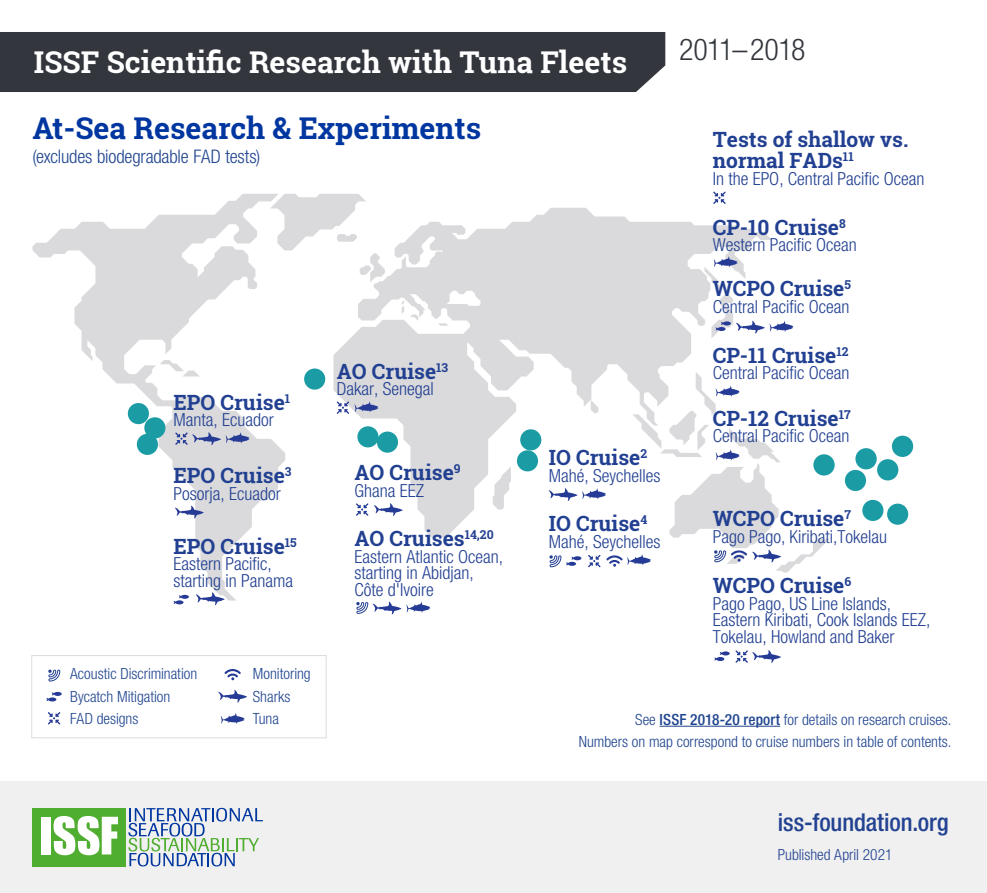
<style>
.page{position:relative;width:987px;height:893px;background:#fff}
.page>*{position:absolute;margin:0;border:0;box-sizing:border-box;transform-origin:0 0}
.t1{font:700 30px "Roboto Slab";color:#fff}
.t2{font:700 30px "Roboto Slab";color:#0036a0}
.t3{font:300 condensed 30px "Helvetica Neue LT Std";letter-spacing:-.015em;color:#33373d}
.t4{font:500 condensed 24.6px "Helvetica Neue LT Std";letter-spacing:-.005em;color:#234392}
.t5{font:700 21px/21px "Roboto Slab";color:#224092}
.t6{font:300 condensed 18.75px "Helvetica Neue LT Std";letter-spacing:-.01em;color:#20458f}
.t7{font:300 condensed 18px/16.5px "Helvetica Neue LT Std";color:#224092}
.t8{font:300 condensed 15.45px/22.5px "Helvetica Neue LT Std";color:#20458f}
.t9{font:300 condensed 15.45px "Helvetica Neue LT Std";color:#234392}
.t10{font:700 12.3px "Roboto Slab";color:#224092}
.s1{font-weight:500}
</style>
<div class="page">
<svg style="left:32px;top:194px;width:798px;height:406px"></svg>
<div style="left:144px;top:417px;width:21px;height:21px;background:#1b9ca5;border-radius:50%"></div>
<div style="left:520px;top:429px;width:21px;height:21px;background:#1b9ca5;border-radius:50%"></div>
<div style="left:517px;top:450px;width:21px;height:21px;background:#1b9ca5;border-radius:50%"></div>
<div style="left:357px;top:426px;width:21px;height:21px;background:#1b9ca5;border-radius:50%"></div>
<div style="left:862px;top:500px;width:21px;height:21px;background:#1b9ca5;border-radius:50%"></div>
<div style="left:137px;top:434px;width:21px;height:21px;background:#1b9ca5;border-radius:50%"></div>
<div style="left:887px;top:503px;width:21px;height:21px;background:#1b9ca5;border-radius:50%"></div>
<div style="left:128px;top:403px;width:21px;height:21px;background:#1b9ca5;border-radius:50%"></div>
<div style="left:377px;top:431px;width:21px;height:21px;background:#1b9ca5;border-radius:50%"></div>
<div style="left:304px;top:368px;width:21px;height:21px;background:#1b9ca5;border-radius:50%"></div>
<div style="left:877px;top:459px;width:21px;height:21px;background:#1b9ca5;border-radius:50%"></div>
<div style="left:892px;top:435px;width:21px;height:22px;background:#1b9ca5;border-radius:50%"></div>
<div style="left:855px;top:448px;width:21px;height:21px;background:#1b9ca5;border-radius:50%"></div>
<div style="left:813px;top:454px;width:21px;height:21px;background:#1b9ca5;border-radius:50%"></div>
<div style="left:845px;top:470px;width:21px;height:21px;background:#1b9ca5;border-radius:50%"></div>
<div style="left:0;top:32px;width:665px;height:60px;background:#33373d"></div>
<hr style="left:659px;top:725px;width:121px;height:1px;background:#20458f">
<svg style="left:548px;top:487px;width:58px;height:14px"></svg>
<svg style="left:175px;top:505px;width:29px;height:13px"></svg>
<svg style="left:175px;top:432px;width:75px;height:13px"></svg>
<svg style="left:374px;top:502px;width:29px;height:14px"></svg>
<svg style="left:356px;top:503px;width:12px;height:12px"></svg>
<svg style="left:337px;top:401px;width:42px;height:13px"></svg>
<svg style="left:356px;top:601px;width:74px;height:13px"></svg>
<svg style="left:588px;top:555px;width:12px;height:12px"></svg>
<svg style="left:606px;top:554px;width:45px;height:12px"></svg>
<svg style="left:713px;top:192px;width:12px;height:12px"></svg>
<svg style="left:715px;top:320px;width:78px;height:13px"></svg>
<svg style="left:715px;top:385px;width:25px;height:12px"></svg>
<svg style="left:715px;top:449px;width:25px;height:12px"></svg>
<svg style="left:714px;top:549px;width:67px;height:13px"></svg>
<svg style="left:735px;top:650px;width:46px;height:12px"></svg>
<svg style="left:48px;top:712px;width:12px;height:12px"></svg>
<svg style="left:48px;top:669px;width:12px;height:12px"></svg>
<svg style="left:221px;top:713px;width:24px;height:11px"></svg>
<svg style="left:218px;top:689px;width:29px;height:13px"></svg>
<svg style="left:224px;top:669px;width:17px;height:11px"></svg>
<div style="left:32px;top:655px;width:294px;height:83px;border:1px solid #bcbdc0"></div>
<div style="left:0;top:781px;width:987px;height:111px;background:#f0f0f0"></div>
<svg style="left:128px;top:807px;width:135px;height:59px"></svg>
<div style="left:32px;top:807px;width:94px;height:59px;background:#4fad2f"></div>
<div style="left:42px;top:816px;width:9px;height:38px;background:#fff"></div>
<svg style="left:54px;top:816px;width:64px;height:39px"></svg>
<svg style="left:713px;top:256px;width:25px;height:12px"></svg>
<svg style="left:196px;top:591px;width:29px;height:14px"></svg>
<svg style="left:46px;top:691px;width:16px;height:10px"></svg>
<svg style="left:173px;top:594px;width:16px;height:10px"></svg>
<svg style="left:549px;top:555px;width:32px;height:12px"></svg>
<svg style="left:714px;top:651px;width:15px;height:10px"></svg>
<h1 class="t1" style="left:34px;top:42px;width:594px">ISSF Scientific Research with Tuna Fleets</h1>
<h1 class="t2" style="left:32px;top:107px;width:450px">At-Sea Research &amp; Experiments</h1>
<p class="t6" style="left:32px;top:145px;width:229px">(excludes biodegradable FAD tests)</p>
<p class="t5" style="left:173px;top:391px;width:118px">EPO Cruise<sup>1</sup></p>
<p class="t7" style="left:173px;top:411px;width:102px">Manta, Ecuador</p>
<p class="t5" style="left:337px;top:360px;width:113px">AO Cruise<sup>13</sup></p>
<p class="t7" style="left:337px;top:380px;width:98px">Dakar, Senegal</p>
<p class="t5" style="left:549px;top:446px;width:100px">IO Cruise<sup>2</sup></p>
<p class="t5" style="left:354px;top:462px;width:108px">AO Cruise<sup>9</sup></p>
<p class="t7" style="left:354px;top:482px;width:71px">Ghana EEZ</p>
<p class="t5" style="left:173px;top:465px;width:113px">EPO Cruise</p>
<p class="t7" style="left:549px;top:467px;width:113px">Mahé, Seychelles</p>
<p class="t10" style="left:285px;top:463px;width:8px">3</p>
<p class="t7" style="left:173px;top:485px;width:109px">Posorja, Ecuador</p>
<p class="t5" style="left:173px;top:535px;width:125px">EPO Cruise<sup>15</sup></p>
<p class="t7" style="left:173px;top:555px;width:121px">Eastern Pacific, starting in Panama</p>
<p class="t5" style="left:354px;top:528px;width:141px">AO Cruises<sup>14,20</sup></p>
<p class="t7" style="left:354px;top:548px;width:150px">Eastern Atlantic Ocean, starting in Abidjan,<br>Côte d'Ivoire</p>
<p class="t5" style="left:549px;top:513px;width:100px">IO Cruise<sup>4</sup></p>
<p class="t7" style="left:549px;top:533px;width:113px">Mahé, Seychelles</p>
<h1 class="t3" style="left:679px;top:32px;width:128px">2011–2018</h1>
<p class="t5" style="left:712px;top:129px;width:197px">Tests of shallow vs. normal FADs<sup>11</sup></p>
<p class="t7" style="left:712px;top:170px;width:213px">In the EPO, Central Pacific Ocean</p>
<p class="t5" style="left:712px;top:216px;width:134px">CP-10 Cruise<sup>8</sup></p>
<p class="t7" style="left:712px;top:236px;width:145px">Western Pacific Ocean</p>
<p class="t5" style="left:712px;top:278px;width:140px">WCPO Cruise<sup>5</sup></p>
<p class="t7" style="left:712px;top:298px;width:138px">Central Pacific Ocean</p>
<p class="t5" style="left:712px;top:344px;width:137px">CP-11 Cruise<sup>12</sup></p>
<p class="t7" style="left:712px;top:364px;width:138px">Central Pacific Ocean</p>
<p class="t5" style="left:712px;top:407px;width:139px">CP-12 Cruise<sup>17</sup></p>
<p class="t7" style="left:712px;top:427px;width:138px">Central Pacific Ocean</p>
<p class="t5" style="left:712px;top:508px;width:140px">WCPO Cruise<sup>7</sup></p>
<p class="t7" style="left:712px;top:528px;width:176px">Pago Pago, Kiribati,Tokelau</p>
<p class="t5" style="left:712px;top:574px;width:140px">WCPO Cruise<sup>6</sup></p>
<p class="t7" style="left:712px;top:595px;width:219px">Pago Pago, US Line Islands,<br>Eastern Kiribati, Cook Islands EEZ,<br>Tokelau, Howland and Baker</p>
<p class="t8" style="left:70px;top:662px;width:129px">Acoustic Discrimination<br>Bycatch Mitigation<br>FAD designs</p>
<p class="t8" style="left:253px;top:662px;width:59px">Monitoring<br>Sharks<br>Tuna</p>
<p class="t8" style="left:579px;top:707px;width:374px;text-align:right">See <span class="s1">ISSF 2018-20 report</span> for details on research cruises.<br>Numbers on map correspond to cruise numbers in table of contents.</p>
<h2 class="t4" style="left:778px;top:807px;width:172px">iss-foundation.org</h2>
<p class="t9" style="left:778px;top:845px;width:116px">Published April 2021</p>
</div>
